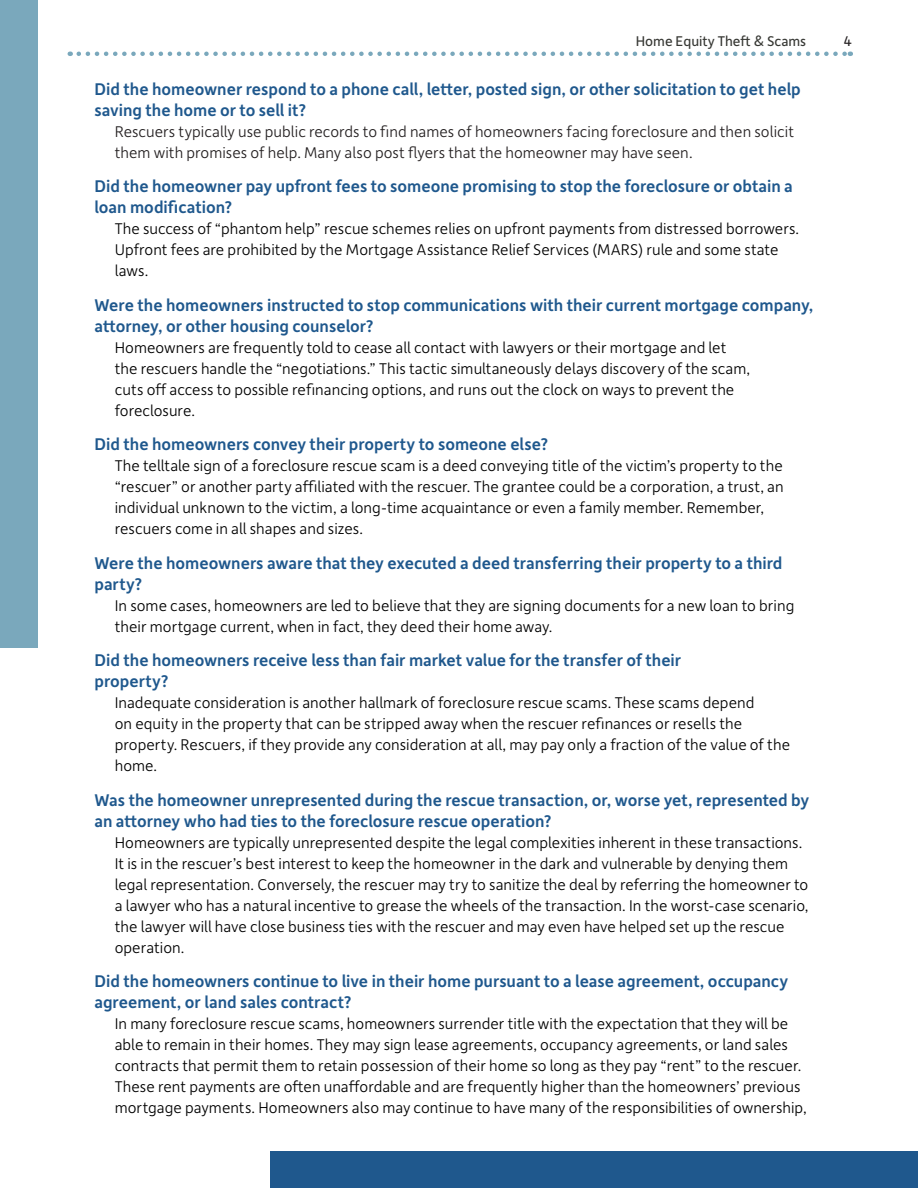
<style>
.page{position:relative;width:918px;height:1188px;background:#fff}
.page>*{position:absolute;margin:0;border:0;box-sizing:border-box;transform-origin:0 0}
.Glossary_term_no_sha{font:500 18px/21px "Depot New";color:#1f588d}
.Glossary_definitions{font:300 16.5px/21px "Depot New";color:#000}
.Glossary_definitions-2{font:300 16.5px/21px "Depot New";color:#231f20}
.t1{font:15px "Depot New";color:#373834}
.t2{font:15px "Depot New";color:#231f20}
</style>
<div class="page">
<svg style="left:79px;top:52px;width:772px;height:4px"></svg>
<div style="left:0;top:0;width:38px;height:648px;background:#7aa8bc"></div>
<div style="left:270px;top:1151px;width:648px;height:37px;background:#1f588d"></div>
<p class="t1" style="left:636px;top:31px;width:172px">Home Equity Theft &amp; Scams</p>
<p class="t2" style="left:844px;top:31px;width:10px">4</p>
<p class="Glossary_term_no_sha" style="left:94px;top:77px;width:708px">Did the homeowner respond to a phone call, letter, posted sign, or other solicitation to get help saving the home or to sell it?</p>
<p class="Glossary_definitions-2" style="left:115px;top:120px;width:681px">Rescuers typically use public records to find names of homeowners facing foreclosure and then solicit them with promises of help. Many also post flyers that the homeowner may have seen.</p>
<p class="Glossary_term_no_sha" style="left:94px;top:175px;width:700px">Did the homeowner pay upfront fees to someone promising to stop the foreclosure or obtain a loan modification?</p>
<p class="Glossary_definitions" style="left:115px;top:218px;width:686px">The success of “phantom help” rescue schemes relies on upfront payments from distressed borrowers.<br>Upfront fees are prohibited by the Mortgage Assistance Relief Services (MARS) rule and some state laws.</p>
<p class="Glossary_term_no_sha" style="left:94px;top:293px;width:720px">Were the homeowners instructed to stop communications with their current mortgage company, attorney, or other housing counselor?</p>
<p class="Glossary_definitions" style="left:115px;top:336px;width:637px">Homeowners are frequently told to cease all contact with lawyers or their mortgage and let the rescuers handle the “negotiations.” This tactic simultaneously delays discovery of the scam, cuts off access to possible refinancing options, and runs out the clock on ways to prevent the foreclosure.</p>
<p class="Glossary_term_no_sha" style="left:94px;top:433px;width:455px">Did the homeowners convey their property to someone else?</p>
<p class="Glossary_definitions" style="left:115px;top:455px;width:670px">The telltale sign of a foreclosure rescue scam is a deed conveying title of the victim’s property to the “rescuer” or another party affiliated with the rescuer. The grantee could be a corporation, a trust, an individual unknown to the victim, a long-time acquaintance or even a family member. Remember, rescuers come in all shapes and sizes.</p>
<p class="Glossary_term_no_sha" style="left:94px;top:551px;width:690px">Were the homeowners aware that they executed a deed transferring their property to a third party?</p>
<p class="Glossary_definitions" style="left:115px;top:594px;width:681px">In some cases, homeowners are led to believe that they are signing documents for a new loan to bring their mortgage current, when in fact, they deed their home away.</p>
<p class="Glossary_term_no_sha" style="left:94px;top:649px;width:588px">Did the homeowners receive less than fair market value for the transfer of their property?</p>
<p class="Glossary_definitions" style="left:115px;top:692px;width:677px">Inadequate consideration is another hallmark of foreclosure rescue scams. These scams depend<br>on equity in the property that can be stripped away when the rescuer refinances or resells the property. Rescuers, if they provide any consideration at all, may pay only a fraction of the value of the home.</p>
<p class="Glossary_term_no_sha" style="left:94px;top:788px;width:716px">Was the homeowner unrepresented during the rescue transaction, or, worse yet, represented by an attorney who had ties to the foreclosure rescue operation?</p>
<p class="Glossary_definitions" style="left:115px;top:831px;width:695px">Homeowners are typically unrepresented despite the legal complexities inherent in these transactions.<br>It is in the rescuer’s best interest to keep the homeowner in the dark and vulnerable by denying them legal representation. Conversely, the rescuer may try to sanitize the deal by referring the homeowner to a lawyer who has a natural incentive to grease the wheels of the transaction. In the worst-case scenario, the lawyer will have close business ties with the rescuer and may even have helped set up the rescue operation.</p>
<p class="Glossary_term_no_sha" style="left:94px;top:970px;width:695px">Did the homeowners continue to live in their home pursuant to a lease agreement, occupancy agreement, or land sales contract?</p>
<p class="Glossary_definitions" style="left:115px;top:1013px;width:694px">In many foreclosure rescue scams, homeowners surrender title with the expectation that they will be able to remain in their homes. They may sign lease agreements, occupancy agreements, or land sales contracts that permit them to retain possession of their home so long as they pay “rent” to the rescuer.<br>These rent payments are often unaffordable and are frequently higher than the homeowners’ previous mortgage payments. Homeowners also may continue to have many of the responsibilities of ownership,</p>
</div>
